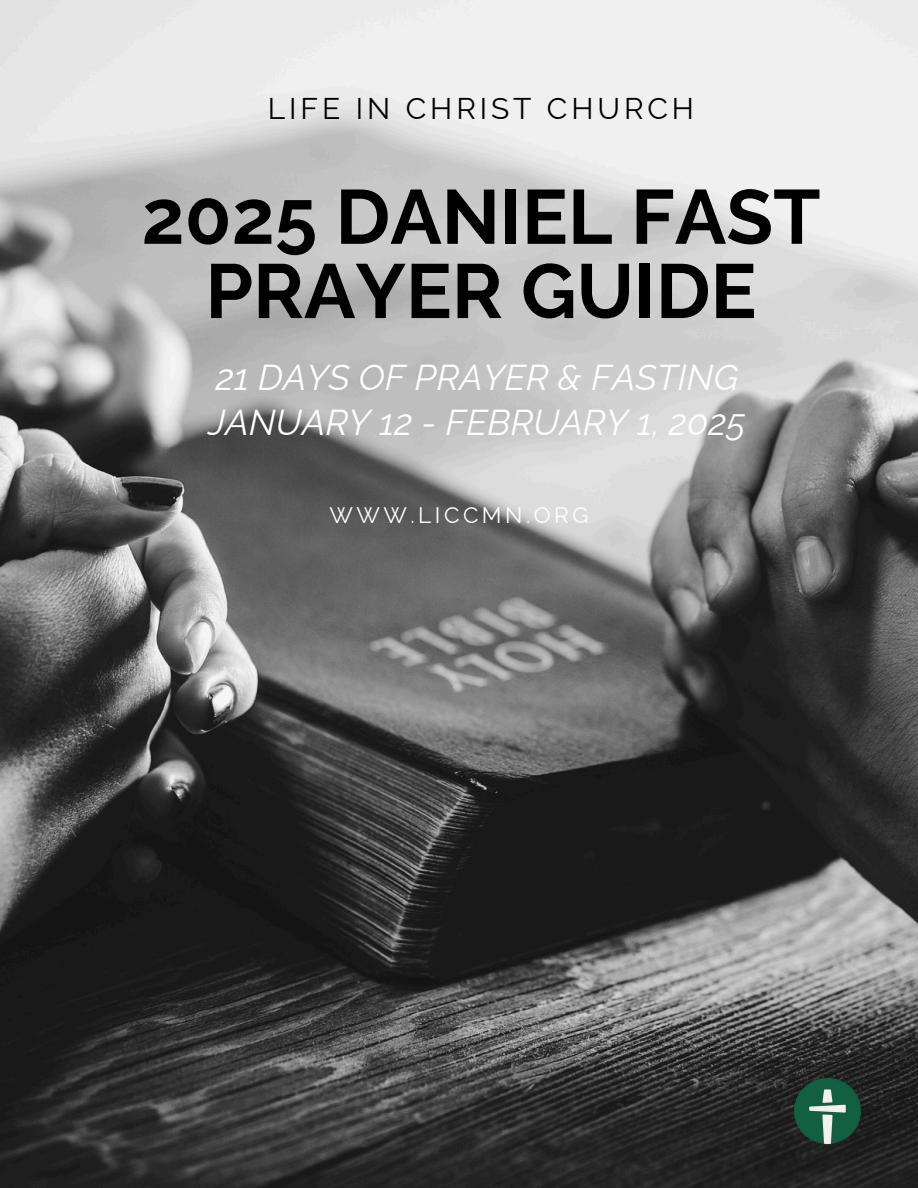
<style>
.page{position:relative;width:918px;height:1188px;background:#fff}
.page>*{position:absolute;margin:0;border:0;box-sizing:border-box;transform-origin:0 0}
.t1{font:700 76.5px/74.2px "Raleway";color:#000;text-align:center}
.t2{font:italic 36px/45px "Raleway";letter-spacing:.005em;color:#fff}
.t3{font:30px "Raleway";letter-spacing:.13em;color:#000}
.t4{font:22.5px "Raleway";letter-spacing:.155em;color:#fff}
</style>
<div class="page">
<img style="left:0;top:0;width:918px;height:1188px">
<img style="left:795px;top:1078px;width:65px;height:65px">
<h3 class="t3" style="left:268px;top:91px;width:428px">LIFE IN CHRIST CHURCH</h3>
<p class="t1" style="left:142px;top:180px;width:681px">2025 DANIEL FAST<br>PRAYER GUIDE</p>
<h1 class="t2" style="left:209px;top:355px;width:539px">21 DAYS OF PRAYER &amp; FASTING<br>JANUARY 12 - FEBRUARY 1, 2025</h1>
<h2 class="t4" style="left:329px;top:502px;width:261px">WWW.LICCMN.ORG</h2>
</div>
